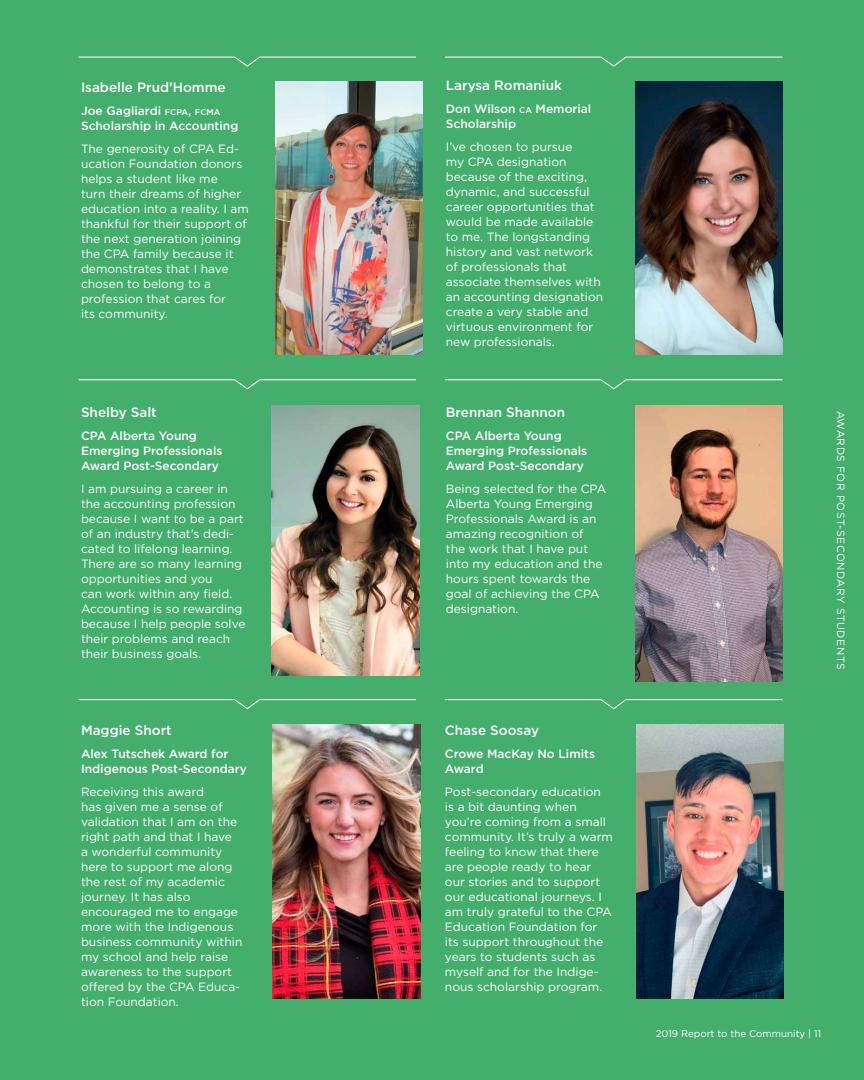
<style>
.page{position:relative;width:864px;height:1080px;background:#44ae6d}
.page>*{position:absolute;margin:0;border:0;box-sizing:border-box;transform-origin:0 0}
.t1{font:500 13.5px "Gotham";color:#fff}
.t2{font:12px/15px "Gotham";color:#fff}
.t3{font:500 12px/15px "Gotham";color:#fff}
.t4{font:10.5px "Gotham";letter-spacing:.05em;color:#fff}
.t5{font:9.75px "Gotham";color:#fff}
.s1{font-size:8.4px}
.s2{font-style:inherit}
</style>
<div class="page">
<img style="left:275px;top:81px;width:148px;height:273px">
<img style="left:272px;top:406px;width:147px;height:270px">
<img style="left:636px;top:81px;width:147px;height:273px">
<img style="left:635px;top:406px;width:147px;height:275px">
<img style="left:273px;top:724px;width:147px;height:275px">
<img style="left:636px;top:724px;width:148px;height:275px">
<svg style="left:445px;top:699px;width:338px;height:11px"></svg>
<svg style="left:445px;top:379px;width:338px;height:11px"></svg>
<svg style="left:445px;top:56px;width:338px;height:11px"></svg>
<svg style="left:78px;top:699px;width:339px;height:11px"></svg>
<svg style="left:78px;top:379px;width:339px;height:11px"></svg>
<svg style="left:78px;top:56px;width:339px;height:11px"></svg>
<p class="t1" style="left:81px;top:78px;width:146px">Isabelle Prud’Homme</p>
<p class="t3" style="left:81px;top:103px;width:159px">Joe Gagliardi <span class="s1">FCPA</span><span class="s2">,</span> <span class="s1">FCMA<br></span>Scholarship in Accounting</p>
<p class="t2" style="left:81px;top:141px;width:169px">The generosity of CPA Ed&shy;ucation Foundation donors helps a student like me<br>turn their dreams of higher education into a reality. I am thankful for their support of the next generation joining the CPA family because it demonstrates that I have chosen to belong to a profession that cares for<br>its community.</p>
<p class="t1" style="left:81px;top:403px;width:77px">Shelby Salt</p>
<p class="t3" style="left:81px;top:428px;width:143px">CPA Alberta Young<br>Emerging Professionals<br>Award Post-Secondary</p>
<p class="t2" style="left:81px;top:481px;width:166px">I am pursuing a career in the accounting profession because I want to be a part of an industry that’s dedi&shy;cated to lifelong learning.<br>There are so many learning opportunities and you<br>can work within any field.<br>Accounting is so rewarding because I help people solve their problems and reach their business goals.</p>
<p class="t1" style="left:81px;top:721px;width:92px">Maggie Short</p>
<p class="t3" style="left:81px;top:746px;width:168px">Alex Tutschek Award for<br>Indigenous Post-Secondary</p>
<p class="t2" style="left:81px;top:784px;width:163px">Receiving this award<br>has given me a sense of validation that I am on the right path and that I have<br>a wonderful community here to support me along the rest of my academic journey. It has also encouraged me to engage more with the Indigenous business community within my school and help raise awareness to the support offered by the CPA Educa&shy;tion Foundation.</p>
<p class="t1" style="left:446px;top:76px;width:118px">Larysa Romaniuk</p>
<p class="t3" style="left:446px;top:101px;width:147px">Don Wilson <span class="s1">CA</span> Memorial<br>Scholarship</p>
<p class="t2" style="left:446px;top:139px;width:159px">I’ve chosen to pursue<br>my CPA designation because of the exciting, dynamic, and successful career opportunities that would be made available to me. The longstanding history and vast network of professionals that associate themselves with an accounting designation create a very stable and virtuous environment for new professionals.</p>
<p class="t1" style="left:446px;top:403px;width:121px">Brennan Shannon</p>
<p class="t3" style="left:446px;top:428px;width:143px">CPA Alberta Young<br>Emerging Professionals<br>Award Post-Secondary</p>
<p class="t2" style="left:446px;top:481px;width:162px">Being selected for the CPA<br>Alberta Young Emerging<br>Professionals Award is an amazing recognition of<br>the work that I have put into my education and the hours spent towards the goal of achieving the CPA designation.</p>
<p class="t1" style="left:445px;top:721px;width:96px">Chase Soosay</p>
<p class="t3" style="left:445px;top:746px;width:152px">Crowe MacKay No Limits<br>Award</p>
<p class="t2" style="left:445px;top:784px;width:170px">Post-secondary education is a bit daunting when you’re coming from a small community. It’s truly a warm feeling to know that there are people ready to hear our stories and to support our educational journeys. I am truly grateful to the CPA<br>Education Foundation for its support throughout the years to students such as myself and for the Indige&shy;nous scholarship program.</p>
<p class="t4" style="left:848px;top:411px;width:260px;rotate:90deg">AWARDS FOR POST-SECONDARY STUDENTS</p>
<p class="t5" style="left:656px;top:1027px;width:167px">2019 Report to the Community | 11</p>
</div>
